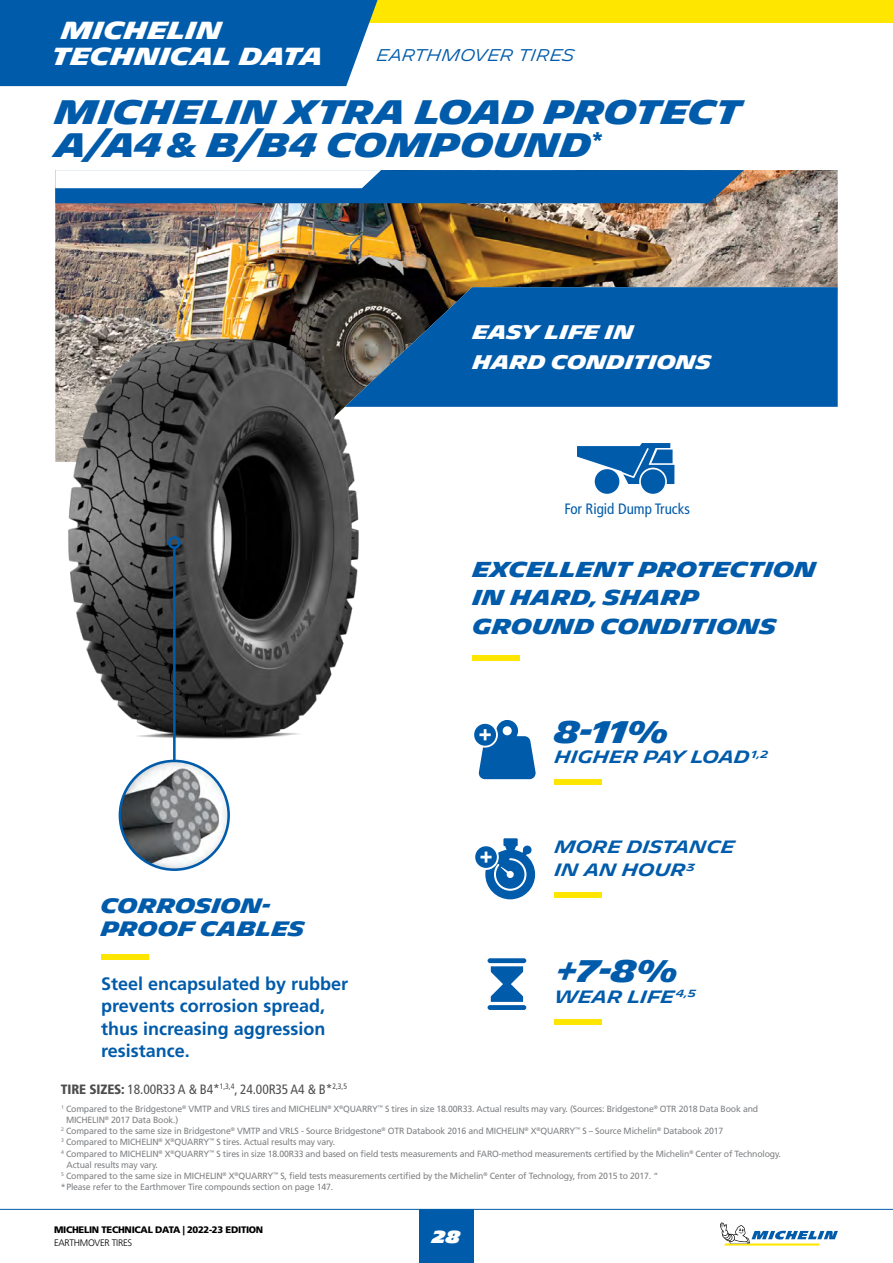
<style>
.page{position:relative;width:893px;height:1263px;background:#fff}
.page>*{position:absolute;margin:0;border:0;box-sizing:border-box;transform-origin:0 0}
.t1{font:700 33px/33px "Michelin";color:#005baa}
.t2{font:700 30.3px "Michelin";color:#005baa}
.t3{font:700 24px/25.5px "Michelin";color:#fff}
.t4{font:700 21px/28.5px "Michelin";color:#005baa}
.t5{font:700 20.25px/22.5px "Michelin";color:#005baa}
.t6{font:700 19.2px/30px "Michelin";color:#fff}
.t7{font:700 18px/22.5px "Frutiger LT Std";color:#005baa}
.t8{font:600 17.25px/23.9px "Michelin";color:#005baa}
.t9{font:900 16.95px "Michelin";color:#fff}
.t10{font:300 16.5px "Michelin";color:#005baa}
.t11{font:condensed 15px "Frutiger LT Std";color:#005baa}
.t12{font:condensed 13.5px "Frutiger LT Std";letter-spacing:-.01em;color:#4d4d4f}
.t13{font:900 9.45px "Frutiger LT Std";letter-spacing:-.03em;color:#000}
.t14{font:300 9.45px "Frutiger LT Std";letter-spacing:-.03em;color:#000}
.t15{font:9px "Frutiger LT Std";letter-spacing:-.02em;color:#808285}
.s1{font-weight:900}
</style>
<div class="page">
<img style="left:55px;top:170px;width:783px;height:117px">
<svg style="left:55px;top:287px;width:620px;height:738px"></svg>
<svg style="left:55px;top:170px;width:689px;height:33px"></svg>
<div style="left:555px;top:779px;width:47px;height:6px;background:#ffe600"></div>
<div style="left:473px;top:655px;width:47px;height:6px;background:#ffe600"></div>
<svg style="left:474px;top:720px;width:62px;height:59px"></svg>
<svg style="left:475px;top:838px;width:60px;height:61px"></svg>
<svg style="left:488px;top:958px;width:38px;height:52px"></svg>
<div style="left:101px;top:953px;width:47px;height:6px;background:#ffe600"></div>
<div style="left:595px;top:469px;width:24px;height:25px;background:#005baa;border-radius:50%"></div>
<div style="left:641px;top:469px;width:24px;height:25px;background:#005baa;border-radius:50%"></div>
<svg style="left:577px;top:443px;width:97px;height:41px"></svg>
<div style="left:555px;top:892px;width:47px;height:6px;background:#ffe600"></div>
<div style="left:555px;top:1019px;width:47px;height:6px;background:#ffe600"></div>
<svg style="left:345px;top:287px;width:493px;height:120px;background:#06589f"></svg>
<img style="left:55px;top:320px;width:334px;height:436px">
<svg style="left:172px;top:545px;width:19px;height:217px;background:#3b4852"></svg>
<div style="left:168px;top:536px;width:13px;height:13px;border:3px solid #005baa;border-radius:50%"></div>
<img style="left:120px;top:761px;width:109px;height:109px;border-radius:54px">
<div style="left:119px;top:760px;width:111px;height:111px;border:3px solid #005baa;border-radius:50%"></div>
<div style="left:419px;top:1209px;width:55px;height:54px;background:#005baa"></div>
<hr style="left:0;top:1209px;width:893px;height:1px;background:#005baa">
<svg style="left:720px;top:1222px;width:118px;height:23px"></svg>
<div style="left:0;top:0;width:893px;height:23px;background:#ffe600"></div>
<div style="left:0;top:0;width:378px;height:86px;background:#005baa"></div>
<h3 class="t3" style="left:52px;top:18px;width:272px;text-indent:9px">MICHELIN<br>TECHNICAL DATA</h3>
<h3 class="t10" style="left:377px;top:45px;width:199px">EARTHMOVER TIRES</h3>
<h1 class="t1" style="left:55px;top:96px;width:688px">MICHELIN XTRA LOAD PROTECT<br>A/A4 &amp; B/B4 COMPOUND<sup>*</sup></h1>
<h3 class="t6" style="left:473px;top:317px;width:240px">EASY LIFE IN<br>HARD CONDITIONS</h3>
<h3 class="t11" style="left:564px;top:500px;width:127px">For Rigid Dump Trucks</h3>
<h3 class="t4" style="left:473px;top:555px;width:345px">EXCELLENT PROTECTION<br>IN HARD, SHARP<br>GROUND CONDITIONS</h3>
<h2 class="t2" style="left:555px;top:714px;width:116px">8-11%</h2>
<h3 class="t8" style="left:555px;top:746px;width:215px">HIGHER PAY LOAD<sup>1,2</sup></h3>
<h3 class="t5" style="left:101px;top:895px;width:205px">CORROSION-<br>PROOF CABLES</h3>
<h3 class="t7" style="left:101px;top:972px;width:249px">Steel encapsulated by rubber prevents corrosion spread, thus increasing aggression resistance.</h3>
<h3 class="t12" style="left:61px;top:1081px;width:288px"><span class="s1">TIRE SIZES:</span> 18.00R33 A &amp; B4*<sup>1,3,4</sup>, 24.00R35 A4 &amp; B*<sup>2,3,5</sup></h3>
<h3 class="t8" style="left:555px;top:835px;width:182px">MORE DISTANCE<br>IN AN HOUR<sup>3</sup></h3>
<h2 class="t2" style="left:555px;top:953px;width:125px">+7-8%</h2>
<h3 class="t8" style="left:555px;top:985px;width:142px">WEAR LIFE <sup>4,5</sup></h3>
<p class="t15" style="left:61px;top:1103px;width:699px"><sup>1</sup> Compared to the Bridgestone<sup>®</sup> VMTP and VRLS tires and MICHELIN<sup>®</sup> X<sup>®</sup>QUARRY<sup>™</sup> S tires in size 18.00R33. Actual results may vary. (Sources: Bridgestone<sup>®</sup> OTR 2018 Data Book and</p>
<p class="t15" style="left:66px;top:1114px;width:114px">MICHELIN<sup>®</sup> 2017 Data Book.)</p>
<p class="t15" style="left:61px;top:1126px;width:664px"><sup>2</sup> Compared to the same size in Bridgestone<sup>®</sup> VMTP and VRLS - Source Bridgestone<sup>®</sup> OTR Databook 2016 and MICHELIN<sup>®</sup> X<sup>®</sup>QUARRY<sup>™</sup> S – Source Michelin<sup>®</sup> Databook 2017</p>
<p class="t15" style="left:61px;top:1137px;width:276px"><sup>3</sup> Compared to MICHELIN<sup>®</sup> X<sup>®</sup>QUARRY<sup>™</sup> S tires. Actual results may vary.</p>
<p class="t15" style="left:61px;top:1148px;width:721px"><sup>4</sup> Compared to MICHELIN<sup>®</sup> X<sup>®</sup>QUARRY<sup>™</sup> S tires in size 18.00R33 and based on field tests measurements and FARO-method measurements certified by the Michelin<sup>®</sup> Center of Technology.</p>
<p class="t15" style="left:67px;top:1159px;width:93px">Actual results may vary.</p>
<p class="t15" style="left:61px;top:1171px;width:599px"><sup>5</sup> Compared to the same size in MICHELIN<sup>®</sup> X<sup>®</sup>QUARRY<sup>™</sup> S, field tests measurements certified by the Michelin<sup>®</sup> Center of Technology, from 2015 to 2017. “</p>
<p class="t15" style="left:61px;top:1182px;width:274px">* Please refer to the Earthmover Tire compounds section on page 147.</p>
<p class="t13" style="left:54px;top:1224px;width:211px">MICHELIN TECHNICAL DATA | 2022-23 EDITION</p>
<p class="t14" style="left:54px;top:1237px;width:80px">EARTHMOVER TIRES</p>
<h3 class="t9" style="left:433px;top:1226px;width:29px">28</h3>
</div>
